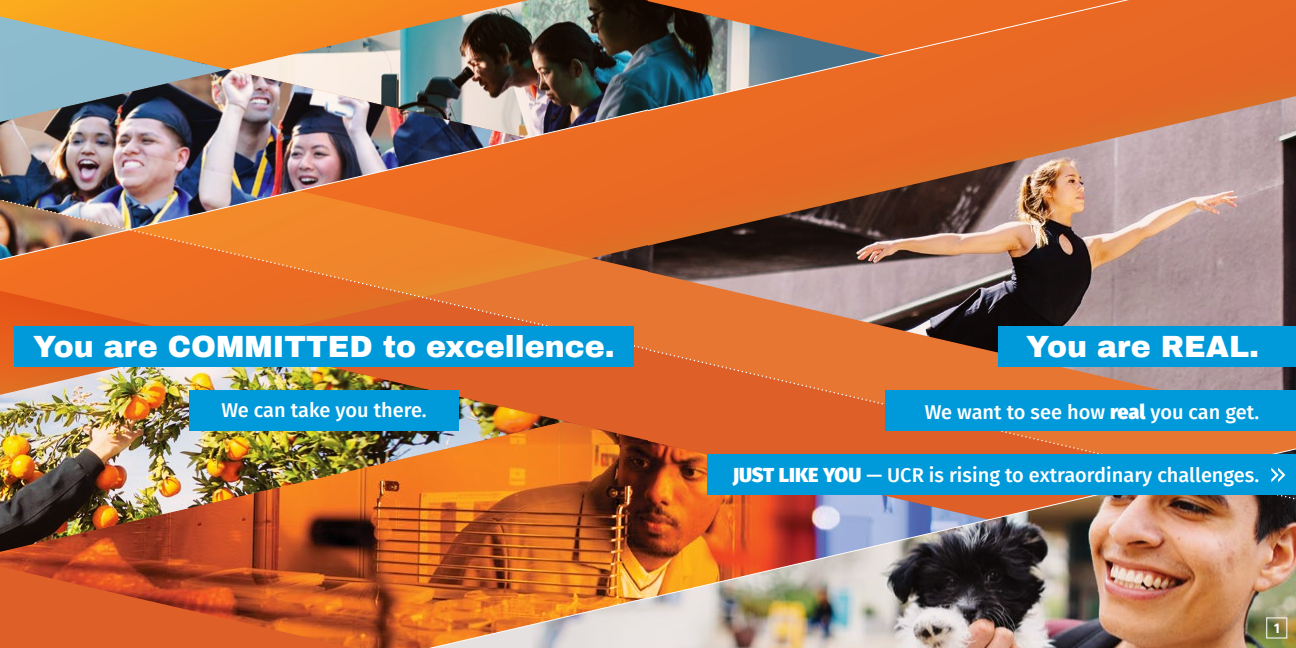
<style>
.page{position:relative;width:1296px;height:648px;background:#fff}
.page>*{position:absolute;margin:0;border:0;box-sizing:border-box;transform-origin:0 0}
.t1{font:900 30px "Archivo";color:#fff}
.t2{font:500 20px "Fira Sans";color:#fff}
.t3{font:700 14px "Fira Sans Compressed";color:#fff}
.s1{font-weight:900}
</style>
<div class="page">
<svg style="left:648px;top:50px;width:648px;height:396px;background:#c08068"></svg>
<img style="left:648px;top:446px;width:648px;height:202px">
<svg style="left:648px;top:0;width:519px;height:411px;background:#b96b42"></svg>
<img style="left:0;top:559px;width:391px;height:89px">
<img style="left:0;top:502px;width:391px;height:57px">
<img style="left:0;top:410px;width:648px;height:92px">
<img style="left:391px;top:445px;width:257px;height:203px">
<img style="left:0;top:0;width:648px;height:410px">
<div style="left:998px;top:327px;width:298px;height:40px;background:#009ada"></div>
<div style="left:886px;top:391px;width:410px;height:40px;background:#009ada"></div>
<div style="left:707px;top:455px;width:589px;height:40px;background:#009ada"></div>
<svg style="left:1271px;top:468px;width:14px;height:14px"></svg>
<div style="left:189px;top:390px;width:270px;height:41px;background:#009ada"></div>
<div style="left:14px;top:326px;width:620px;height:40px;background:#009ada"></div>
<div style="left:1266px;top:617px;width:21px;height:22px;border:1px solid #fff"></div>
<h1 class="t1" style="left:33px;top:328px;width:583px">You are COMMITTED to excellence.</h1>
<h1 class="t1" style="left:1026px;top:329px;width:234px">You are REAL.</h1>
<p class="t2" style="left:221px;top:394px;width:207px">We can take you there.</p>
<p class="t2" style="left:925px;top:396px;width:336px">We want to see how <span class="s1">real</span> you can get.</p>
<p class="t2" style="left:733px;top:459px;width:528px"><span class="s1">JUST LIKE YOU</span> — UCR is rising to extraordinary challenges.</p>
<p class="t3" style="left:1274px;top:617px;width:7px">1</p>
</div>
